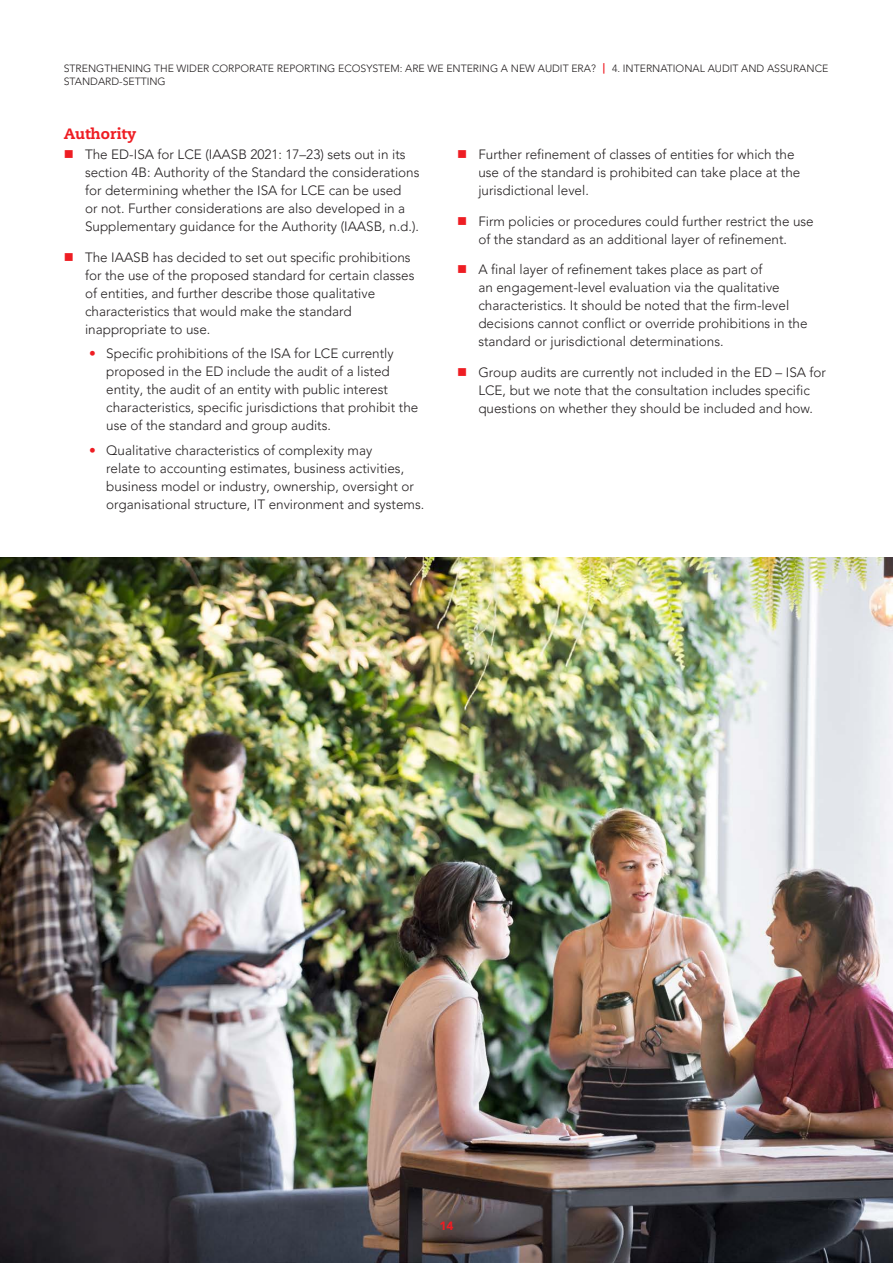
<style>
.page{position:relative;width:893px;height:1263px;background:#fff}
.page>*{position:absolute;margin:0;border:0;box-sizing:border-box;transform-origin:0 0}
.t1{font:800 15px "Caecilia";color:#ee1d23}
.t2{font:300 13.5px/18px "Avenir LT Pro";color:#231f20}
.t3{font:900 12px "Avenir LT Pro";color:#ee1d23}
.t4{font:300 10.5px/12.6px "Avenir LT Pro";color:#231f20}
.s1{font-weight:800;color:#ee1d23}
.s2{color:#ee1d23}
</style>
<div class="page">
<img style="left:0;top:557px;width:893px;height:706px">
<p class="t4" style="left:64px;top:62px;width:766px">STRENGTHENING THE WIDER CORPORATE REPORTING ECOSYSTEM: ARE WE ENTERING A NEW AUDIT ERA? <span class="s1">|</span> 4. INTERNATIONAL AUDIT AND ASSURANCE<br>STANDARD-SETTING</p>
<p class="t1" style="left:64px;top:125px;width:74px">Authority</p>
<p class="t2" style="left:85px;top:146px;width:336px;text-indent:-21px"><span class="s2">■</span> The ED-ISA for LCE (IAASB 2021: 17–23) sets out in its section 4B: Authority of the Standard the considerations for determining whether the ISA for LCE can be used<br>or not. Further considerations are also developed in a Supplementary guidance for the Authority (IAASB, n.d.).</p>
<p class="t2" style="left:85px;top:248px;width:331px;text-indent:-21px"><span class="s2">■</span> The IAASB has decided to set out specific prohibitions for the use of the proposed standard for certain classes of entities, and further describe those qualitative characteristics that would make the standard inappropriate to use.</p>
<p class="t2" style="left:106px;top:345px;width:314px;text-indent:-17px"><span class="s1">•</span> Specific prohibitions of the ISA for LCE currently proposed in the ED include the audit of a listed entity, the audit of an entity with public interest characteristics, specific jurisdictions that prohibit the use of the standard and group audits.</p>
<p class="t2" style="left:106px;top:441px;width:319px;text-indent:-17px"><span class="s1">•</span> Qualitative characteristics of complexity may<br>relate to accounting estimates, business activities, business model or industry, ownership, oversight or organisational structure, IT environment and systems.</p>
<p class="t2" style="left:478px;top:145px;width:323px;text-indent:-21px"><span class="s2">■</span> Further refinement of classes of entities for which the use of the standard is prohibited can take place at the jurisdictional level.</p>
<p class="t2" style="left:457px;top:212px;width:358px;text-align:center"><span class="s2">■</span> Firm policies or procedures could further restrict the use of the standard as an additional layer of refinement.</p>
<p class="t2" style="left:478px;top:261px;width:331px;text-indent:-21px"><span class="s2">■</span> A final layer of refinement takes place as part of<br>an engagement-level evaluation via the qualitative characteristics. It should be noted that the firm-level decisions cannot conflict or override prohibitions in the standard or jurisdictional determinations.</p>
<p class="t2" style="left:457px;top:364px;width:370px;text-align:center"><span class="s2">■</span> Group audits are currently not included in the ED – ISA for<br>LCE, but we note that the consultation includes specific questions on whether they should be included and how.</p>
<p class="t3" style="left:439px;top:1218px;width:16px">14</p>
</div>
